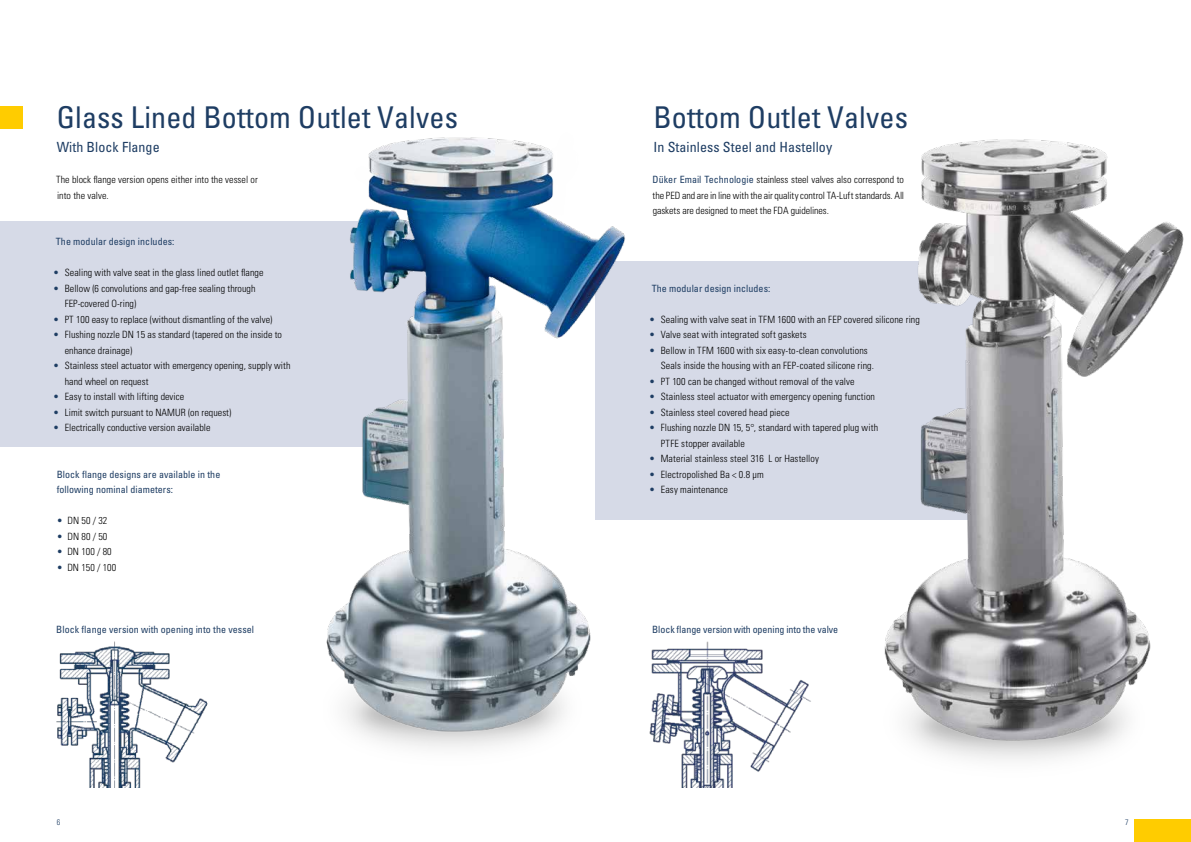
<style>
.page{position:relative;width:1191px;height:842px;background:#fff}
.page>*{position:absolute;margin:0;border:0;box-sizing:border-box;transform-origin:0 0}
.t1{font:condensed 30px "Univers LT Std";letter-spacing:.005em;color:#1e3d63}
.t2{font:condensed 14px "Univers LT Std";letter-spacing:.005em;color:#1e3d63}
.t3{font:300 condensed 10px/15.5px "Univers LT Std";letter-spacing:.005em;color:#000}
.t4{font:condensed 10px/15.5px "Univers LT Std";letter-spacing:.005em;color:#1e3d63}
.t5{font:300 condensed 8px "Univers LT Std";color:#1e3d63}
.s1{color:#1e3d63}
.s2{font-weight:400;color:#1e3d63}
</style>
<div class="page">
<div style="left:0;top:221px;width:440px;height:226px;background:#d6dae7"></div>
<div style="left:0;top:106px;width:23px;height:23px;background:#fc0"></div>
<div style="left:1134px;top:819px;width:57px;height:23px;background:#fc0"></div>
<img style="left:56px;top:641px;width:152px;height:146px">
<img style="left:649px;top:641px;width:162px;height:146px">
<div style="left:595px;top:261px;width:426px;height:258px;background:#d6dae7"></div>
<img style="left:862px;top:139px;width:322px;height:621px">
<img style="left:326px;top:137px;width:304px;height:611px">
<h1 class="t1" style="left:57px;top:98px;width:403px">Glass Lined Bottom Outlet Valves</h1>
<h2 class="t2" style="left:57px;top:138px;width:104px">With Block Flange</h2>
<p class="t3" style="left:56px;top:172px;width:203px">The block flange version opens either into the vessel or into the valve.</p>
<p class="t4" style="left:56px;top:234px;width:120px">The modular design includes:</p>
<p class="t3" style="left:53px;top:265px;width:212px"><span class="s1">•</span> Sealing with valve seat in the glass lined outlet flange</p>
<p class="t3" style="left:65px;top:280px;width:192px;text-indent:-12px"><span class="s1">•</span> Bellow (6 convolutions and gap-free sealing through<br>FEP-covered O-ring)</p>
<p class="t3" style="left:53px;top:311px;width:221px"><span class="s1">•</span> PT 100 easy to replace (without dismantling of the valve)</p>
<p class="t3" style="left:65px;top:327px;width:219px;text-indent:-12px"><span class="s1">•</span> Flushing nozzle DN 15 as standard (tapered on the inside to enhance drainage)</p>
<p class="t3" style="left:65px;top:358px;width:227px;text-indent:-12px"><span class="s1">•</span> Stainless steel actuator with emergency opening, supply with hand wheel on request</p>
<p class="t3" style="left:53px;top:389px;width:133px"><span class="s1">•</span> Easy to install with lifting device</p>
<p class="t3" style="left:53px;top:404px;width:180px"><span class="s1">•</span> Limit switch pursuant to NAMUR (on request)</p>
<p class="t3" style="left:53px;top:420px;width:159px"><span class="s1">•</span> Electrically conductive version available</p>
<p class="t4" style="left:57px;top:466px;width:165px">Block flange designs are available in the following nominal diameters:</p>
<p class="t3" style="left:57px;top:513px;width:52px"><span class="s1">•</span> DN 50 / 32</p>
<p class="t3" style="left:57px;top:528px;width:52px"><span class="s1">•</span> DN 80 / 50</p>
<p class="t3" style="left:57px;top:544px;width:57px"><span class="s1">•</span> DN 100 / 80</p>
<p class="t3" style="left:57px;top:559px;width:61px"><span class="s1">•</span> DN 150 / 100</p>
<p class="t4" style="left:56px;top:621px;width:199px">Block flange version with opening into the vessel</p>
<h1 class="t1" style="left:653px;top:98px;width:256px">Bottom Outlet Valves</h1>
<h2 class="t2" style="left:653px;top:138px;width:180px">In Stainless Steel and Hastelloy</h2>
<p class="t3" style="left:652px;top:172px;width:253px;text-align:justify"><span class="s2">Düker Email Technologie</span> stainless steel valves also correspond to the PED and are in line with the air quality control TA-Luft standards. All gaskets are designed to meet the FDA guidelines.</p>
<p class="t4" style="left:652px;top:280px;width:120px">The modular design includes:</p>
<p class="t3" style="left:649px;top:311px;width:272px"><span class="s1">•</span> Sealing with valve seat in TFM 1600 with an FEP covered silicone ring</p>
<p class="t3" style="left:649px;top:327px;width:159px"><span class="s1">•</span> Valve seat with integrated soft gaskets</p>
<p class="t3" style="left:660px;top:342px;width:215px;text-indent:-12px"><span class="s1">•</span> Bellow in TFM 1600 with six easy-to-clean convolutions<br>Seals inside the housing with an FEP-coated silicone ring.</p>
<p class="t3" style="left:649px;top:373px;width:207px"><span class="s1">•</span> PT 100 can be changed without removal of the valve</p>
<p class="t3" style="left:649px;top:389px;width:227px"><span class="s1">•</span> Stainless steel actuator with emergency opening function</p>
<p class="t3" style="left:649px;top:404px;width:142px"><span class="s1">•</span> Stainless steel covered head piece</p>
<p class="t3" style="left:660px;top:420px;width:219px;text-indent:-12px"><span class="s1">•</span> Flushing nozzle DN 15, 5°, standard with tapered plug with<br>PTFE stopper available</p>
<p class="t3" style="left:649px;top:451px;width:171px"><span class="s1">•</span> Material stainless steel 316 L or Hastelloy</p>
<p class="t3" style="left:649px;top:466px;width:116px"><span class="s1">•</span> Electropolished Ba &lt; 0.8 μm</p>
<p class="t3" style="left:649px;top:482px;width:80px"><span class="s1">•</span> Easy maintenance</p>
<p class="t4" style="left:652px;top:621px;width:187px">Block flange version with opening into the valve</p>
<p class="t5" style="left:57px;top:817px;width:5px">6</p>
<p class="t5" style="left:1125px;top:817px;width:5px">7</p>
</div>
